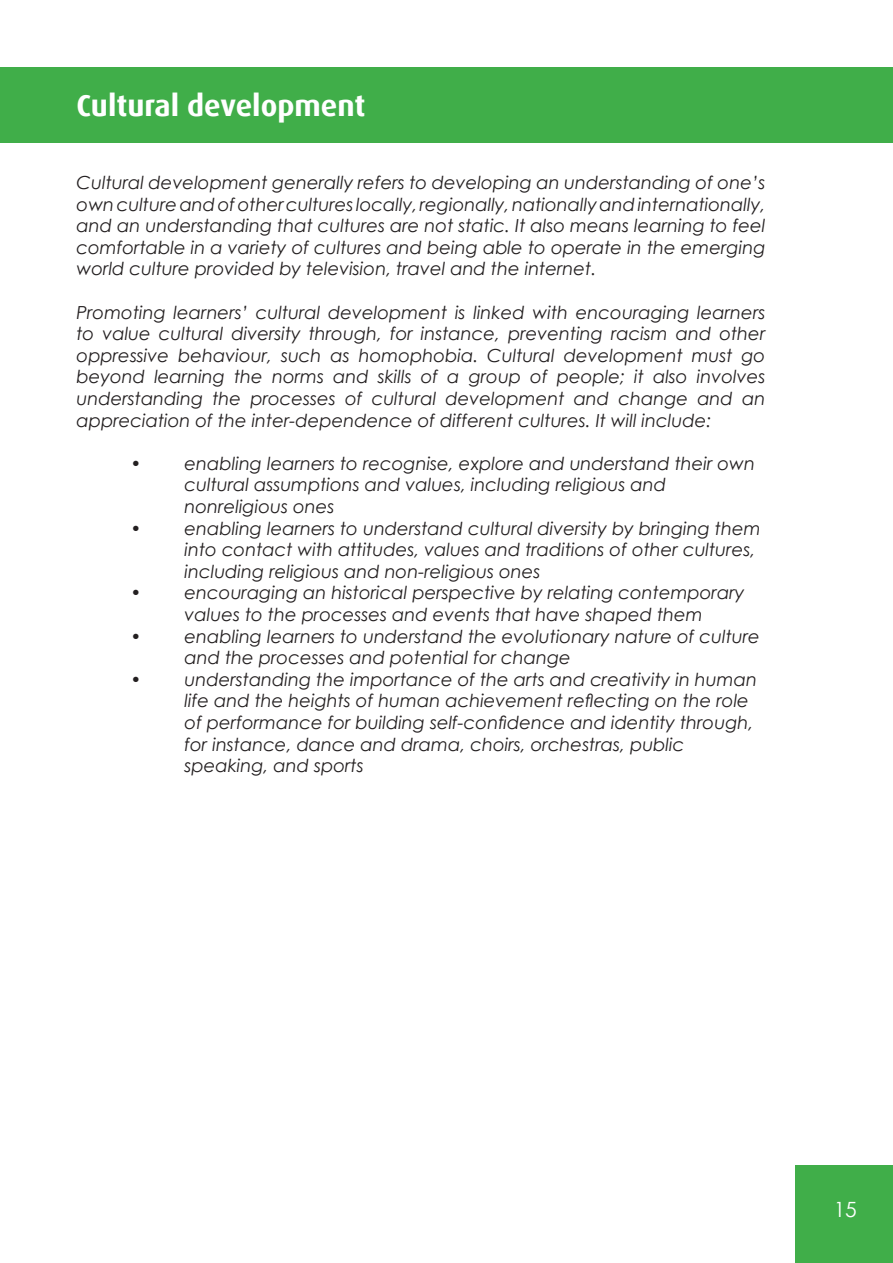
<style>
.page{position:relative;width:893px;height:1263px;background:#fff}
.page>*{position:absolute;margin:0;border:0;box-sizing:border-box;transform-origin:0 0}
.t1{font:700 30px "Dax";color:#fff}
.t2{font:21px "Century Gothic";color:#fff}
.t3{font:italic 18px/21.6px "Century Gothic";color:#231f20}
</style>
<div class="page">
<div style="left:795px;top:1165px;width:98px;height:98px;background:#40ae49"></div>
<div style="left:0;top:67px;width:893px;height:76px;background:#40ae49"></div>
<h1 class="t1" style="left:77px;top:89px;width:290px">Cultural development</h1>
<p class="t3" style="left:77px;top:171px;width:690px;text-align:justify">Cultural development generally refers to developing an understanding of one’s own culture and of other cultures locally, regionally, nationally and internationally, and an understanding that cultures are not static. It also means learning to feel comfortable in a variety of cultures and being able to operate in the emerging world culture provided by television, travel and the internet.</p>
<p class="t3" style="left:77px;top:301px;width:690px;text-align:justify">Promoting learners’ cultural development is linked with encouraging learners to value cultural diversity through, for instance, preventing racism and other oppressive behaviour, such as homophobia. Cultural development must go beyond learning the norms and skills of a group of people; it also involves understanding the processes of cultural development and change and an appreciation of the inter-dependence of different cultures. It will include:</p>
<p class="t3" style="left:185px;top:452px;width:572px;text-indent:-54px">• enabling learners to recognise, explore and understand their own cultural assumptions and values, including religious and nonreligious ones</p>
<p class="t3" style="left:185px;top:517px;width:578px;text-indent:-54px">• enabling learners to understand cultural diversity by bringing them into contact with attitudes, values and traditions of other cultures, including religious and non-religious ones</p>
<p class="t3" style="left:185px;top:582px;width:561px;text-indent:-54px">• encouraging an historical perspective by relating contemporary values to the processes and events that have shaped them</p>
<p class="t3" style="left:185px;top:625px;width:577px;text-indent:-54px">• enabling learners to understand the evolutionary nature of culture and the processes and potential for change</p>
<p class="t3" style="left:185px;top:668px;width:574px;text-indent:-54px">• understanding the importance of the arts and creativity in human life and the heights of human achievement reflecting on the role of performance for building self-confidence and identity through, for instance, dance and drama, choirs, orchestras, public speaking, and sports</p>
<p class="t2" style="left:834px;top:1195px;width:25px">15</p>
</div>
